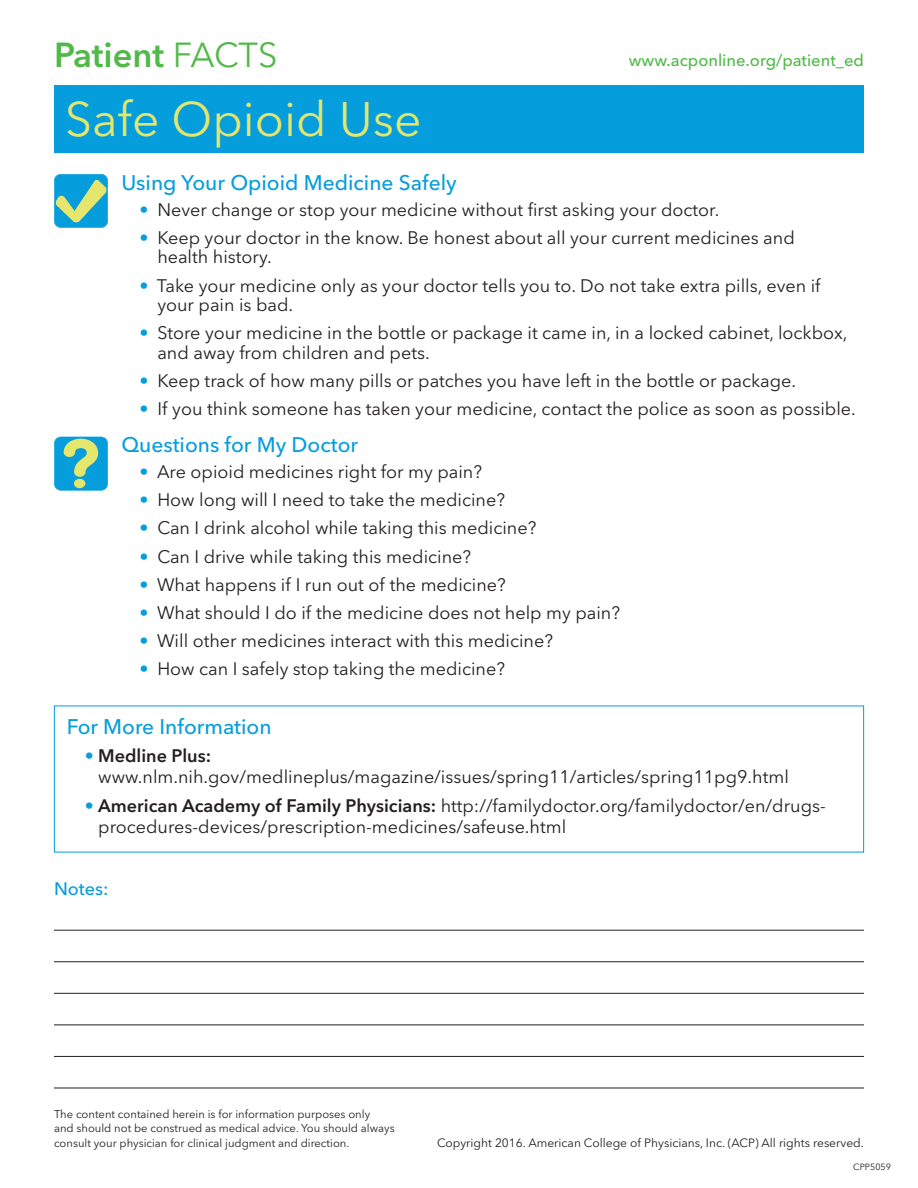
<style>
.page{position:relative;width:918px;height:1188px;background:#fff}
.page>*{position:absolute;margin:0;border:0;box-sizing:border-box;transform-origin:0 0}
.t1{font:48px "Avenir Next LT Pro";color:#e4e76b}
.t2{font:600 34.5px "Avenir Next LT Pro";color:#51b948}
.t3{font:500 21px "Avenir Next LT Pro";color:#069ddc}
.t4{font:18px/19.5px "Avenir Next LT Pro";color:#231f20}
.t5{font:500 18px "Avenir Next LT Pro";color:#069ddc}
.t6{font:500 16.5px "Avenir Next LT Pro";color:#51b948}
.t7{font:12px "Avenir Next LT Pro";color:#231f20}
.t8{font:11.25px/14.2px "Avenir Next LT Pro";color:#231f20}
.t9{font:9px "Avenir Next LT Pro";color:#231f20}
.s1{font-weight:400}
.s2{color:#069ddc}
.s3{font-weight:600}
</style>
<div class="page">
<hr style="left:54px;top:930px;width:810px;height:1px;background:#231f20">
<hr style="left:54px;top:961px;width:810px;height:1px;background:#231f20">
<hr style="left:54px;top:993px;width:810px;height:1px;background:#231f20">
<hr style="left:54px;top:1025px;width:810px;height:1px;background:#231f20">
<hr style="left:54px;top:1056px;width:810px;height:1px;background:#231f20">
<hr style="left:54px;top:1088px;width:810px;height:1px;background:#231f20">
<div style="left:54px;top:85px;width:810px;height:68px;background:#069ddc"></div>
<div style="left:54px;top:174px;width:54px;height:54px;background:#069ddc;border-radius:6px"></div>
<svg style="left:56px;top:179px;width:50px;height:44px"></svg>
<div style="left:54px;top:174px;width:54px;height:54px;border:1px solid #069ddc;border-radius:7px"></div>
<div style="left:54px;top:437px;width:54px;height:53px;background:#069ddc;border-radius:6px"></div>
<div style="left:74px;top:479px;width:11px;height:9px;background:#e4e76b;border-radius:50%"></div>
<svg style="left:64px;top:439px;width:34px;height:38px"></svg>
<div style="left:54px;top:437px;width:54px;height:54px;border:1px solid #069ddc;border-radius:7px"></div>
<h2 class="t2" style="left:54px;top:42px;width:225px">Patient <span class="s1">FACTS</span></h2>
<h1 class="t1" style="left:65px;top:102px;width:358px">Safe Opioid Use</h1>
<p class="t6" style="left:629px;top:55px;width:237px">www.acponline.org/patient_ed</p>
<p class="t3" style="left:121px;top:175px;width:337px">Using Your Opioid Medicine Safely</p>
<p class="t4" style="left:139px;top:202px;width:582px"><span class="s2">•</span> Never change or stop your medicine without first asking your doctor.</p>
<p class="t4" style="left:157px;top:230px;width:639px;text-indent:-18px"><span class="s2">•</span> Keep your doctor in the know. Be honest about all your current medicines and health history.</p>
<p class="t4" style="left:157px;top:278px;width:665px;text-indent:-18px"><span class="s2">•</span> Take your medicine only as your doctor tells you to. Do not take extra pills, even if your pain is bad.</p>
<p class="t4" style="left:157px;top:325px;width:692px;text-indent:-18px"><span class="s2">•</span> Store your medicine in the bottle or package it came in, in a locked cabinet, lockbox, and away from children and pets.</p>
<p class="t4" style="left:139px;top:373px;width:658px"><span class="s2">•</span> Keep track of how many pills or patches you have left in the bottle or package.</p>
<p class="t4" style="left:139px;top:401px;width:718px"><span class="s2">•</span> If you think someone has taken your medicine, contact the police as soon as possible.</p>
<p class="t3" style="left:121px;top:437px;width:238px">Questions for My Doctor</p>
<p class="t4" style="left:139px;top:464px;width:344px"><span class="s2">•</span> Are opioid medicines right for my pain?</p>
<p class="t4" style="left:139px;top:492px;width:367px"><span class="s2">•</span> How long will I need to take the medicine?</p>
<p class="t4" style="left:139px;top:520px;width:399px"><span class="s2">•</span> Can I drink alcohol while taking this medicine?</p>
<p class="t4" style="left:139px;top:549px;width:333px"><span class="s2">•</span> Can I drive while taking this medicine?</p>
<p class="t4" style="left:139px;top:577px;width:368px"><span class="s2">•</span> What happens if I run out of the medicine?</p>
<p class="t4" style="left:139px;top:605px;width:482px"><span class="s2">•</span> What should I do if the medicine does not help my pain?</p>
<p class="t4" style="left:139px;top:633px;width:415px"><span class="s2">•</span> Will other medicines interact with this medicine?</p>
<p class="t4" style="left:139px;top:661px;width:367px"><span class="s2">•</span> How can I safely stop taking the medicine?</p>
<p class="t3" style="left:67px;top:719px;width:206px">For More Information</p>
<p class="t4" style="left:98px;top:747px;width:692px;line-height:21px;text-indent:-14px"><span class="s2">•</span> <span class="s3">Medline Plus: </span>www.nlm.nih.gov/medlineplus/magazine/issues/spring11/articles/spring11pg9.html</p>
<p class="t4" style="left:98px;top:798px;width:729px;line-height:21px;text-indent:-14px"><span class="s2">•</span> <span class="s3">American Academy of Family Physicians:</span> http://familydoctor.org/familydoctor/en/drugs&shy;procedures-devices/prescription-medicines/safeuse.html</p>
<p class="t5" style="left:54px;top:882px;width:56px">Notes:</p>
<p class="t8" style="left:54px;top:1108px;width:342px">The content contained herein is for information purposes only<br>and should not be construed as medical advice. You should always consult your physician for clinical judgment and direction.</p>
<p class="t7" style="left:437px;top:1139px;width:428px">Copyright 2016. American College of Physicians, Inc. (ACP) All rights reserved.</p>
<p class="t9" style="left:853px;top:1163px;width:39px">CPP5059</p>
</div>
